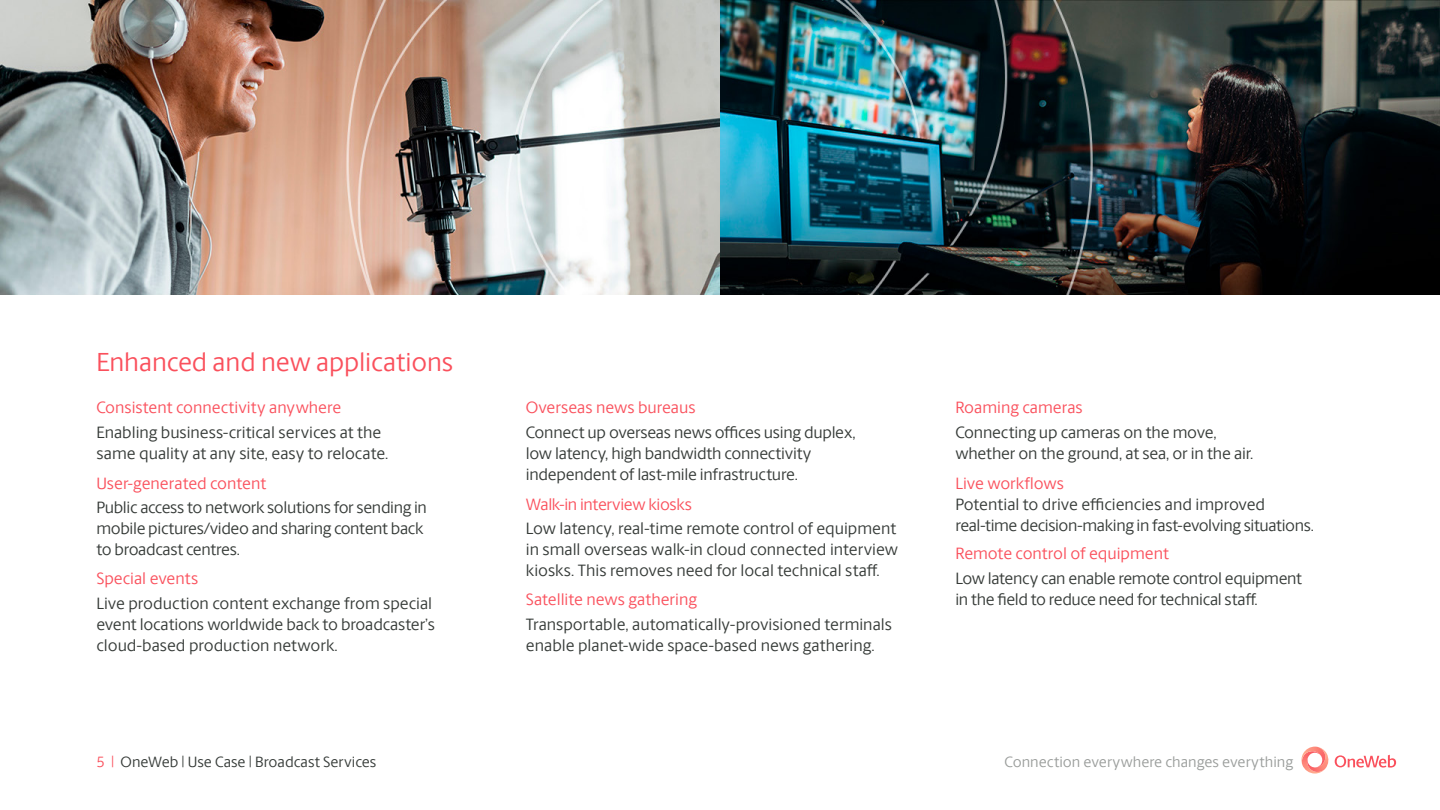
<style>
.page{position:relative;width:1440px;height:810px;background:#fff}
.page>*{position:absolute;margin:0;border:0;box-sizing:border-box;transform-origin:0 0}
.t1{font:26.25px "Berlingske Sans";letter-spacing:-.005em;color:#fa505c}
.t2{font:16.5px/21px "Berlingske Sans";letter-spacing:-.01em;color:#353a37}
.t3{font:16.5px "Berlingske Sans";letter-spacing:-.005em;color:#fa505c}
.t4{font:15px "Berlingske Sans";color:#9a9d9b}
.t5{font:15px "Berlingske Sans";color:#353a37}
.s1{color:#fa505c}
</style>
<div class="page">
<svg style="left:1335px;top:755px;width:61px;height:13px"></svg>
<svg style="left:1301px;top:747px;width:28px;height:27px"></svg>
<img style="left:0;top:0;width:1440px;height:295px">
<h1 class="t1" style="left:96px;top:343px;width:358px">Enhanced and new applications</h1>
<p class="t3" style="left:96px;top:396px;width:246px">Consistent connectivity anywhere</p>
<p class="t2" style="left:96px;top:421px;width:293px">Enabling business-critical services at the same quality at any site, easy to relocate.</p>
<p class="t3" style="left:96px;top:471px;width:171px">User-generated content</p>
<p class="t2" style="left:96px;top:496px;width:332px">Public access to network solutions for sending in mobile pictures/video and sharing content back to broadcast centres.</p>
<p class="t3" style="left:96px;top:567px;width:103px">Special events</p>
<p class="t2" style="left:96px;top:592px;width:340px">Live production content exchange from special event locations worldwide back to broadcaster’s cloud-based production network.</p>
<p class="t3" style="left:526px;top:396px;width:171px">Overseas news bureaus</p>
<p class="t2" style="left:526px;top:421px;width:331px">Connect up overseas news offices using duplex, low latency, high bandwidth connectivity independent of last-mile infrastructure.</p>
<p class="t3" style="left:526px;top:492px;width:168px">Walk-in interview kiosks</p>
<p class="t2" style="left:526px;top:517px;width:374px;text-align:justify">Low latency, real-time remote control of equipment in small overseas walk-in cloud connected interview kiosks. This removes need for local technical staff.</p>
<p class="t3" style="left:526px;top:588px;width:172px">Satellite news gathering</p>
<p class="t2" style="left:526px;top:613px;width:368px">Transportable, automatically-provisioned terminals enable planet-wide space-based news gathering.</p>
<p class="t3" style="left:955px;top:396px;width:129px">Roaming cameras</p>
<p class="t2" style="left:955px;top:421px;width:300px">Connecting up cameras on the move, whether on the ground, at sea, or in the air.</p>
<p class="t3" style="left:955px;top:471px;width:110px">Live workflows</p>
<p class="t2" style="left:955px;top:493px;width:360px">Potential to drive efficiencies and improved real-time decision-making in fast-evolving situations.</p>
<p class="t3" style="left:955px;top:542px;width:215px">Remote control of equipment</p>
<p class="t2" style="left:955px;top:567px;width:348px">Low latency can enable remote control equipment in the field to reduce need for technical staff.</p>
<p class="t5" style="left:96px;top:752px;width:282px"><span class="s1">5 |</span> OneWeb | Use Case | Broadcast Services</p>
<p class="t4" style="left:1005px;top:751px;width:290px">Connection everywhere changes everything</p>
</div>
